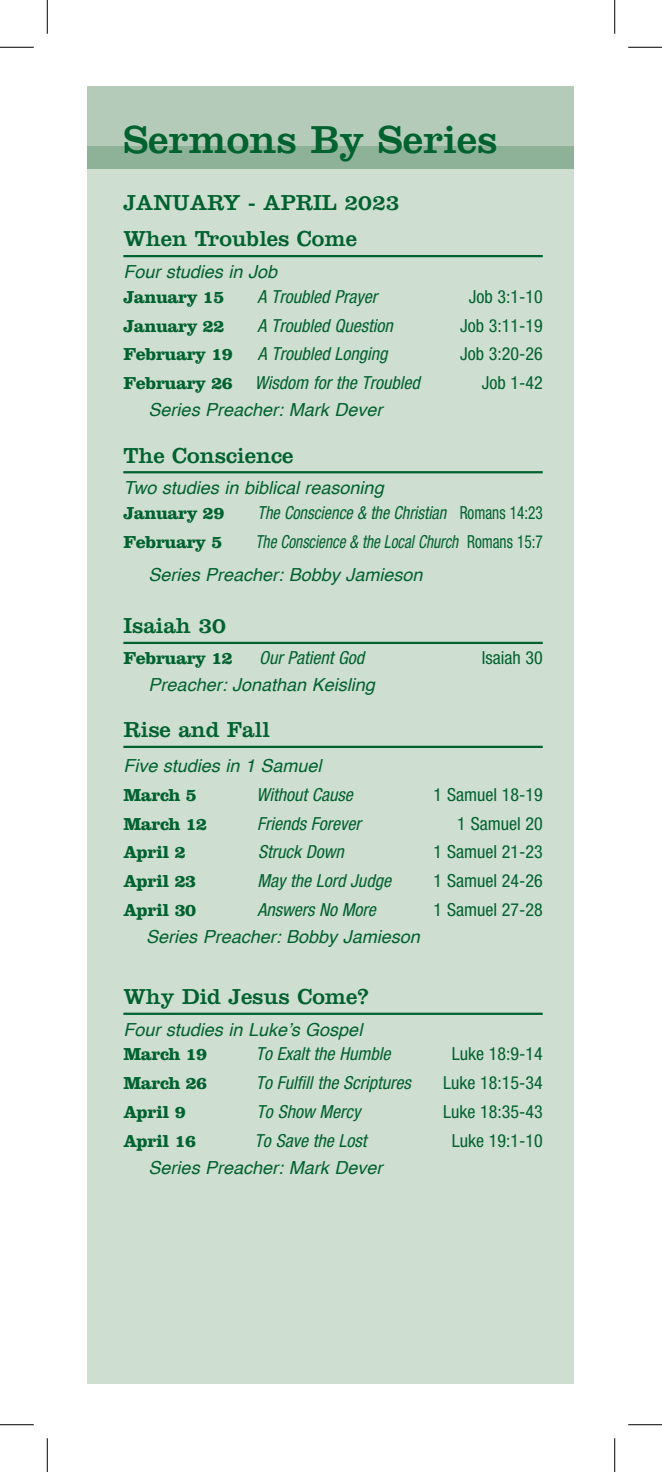
<style>
.page{position:relative;width:662px;height:1472px;background:#fff}
.page>*{position:absolute;margin:0;border:0;box-sizing:border-box;transform-origin:0 0}
.section_head{font:40.5px "Clarendon";color:#00622f}
.sans_body{font:22.5px "Clarendon";color:#00622f}
.section_head-2{font:22.5px "Clarendon";color:#00622f}
.headers_series_descr{font:italic 18px "Helvetica";color:#00622f}
.headers_series_descr-2{font:italic condensed 18px "Helvetica Neue";color:#00622f}
.headers_series_descr-3{font:condensed 18px "Helvetica Neue";color:#00622f}
.headers_series_descr-4{font:700 18px "Clarendon";letter-spacing:-.025em;color:#00622f}
.headers_series_descr-5{font:italic condensed 18px "Helvetica Neue";color:#00622f;scale:.85 1}
.headers_series_descr-6{font:italic condensed 18px "Helvetica Neue";color:#00622f;scale:.9 1}
.s1{font-family:"Clarendon";font-weight:700;font-style:normal;font-stretch:normal}
.s2{font-style:normal}
</style>
<div class="page">
<div style="left:88px;top:165px;width:486px;height:1219px;background:#ceded1"></div>
<div style="left:88px;top:86px;width:486px;height:61px;background:#b3cbb8"></div>
<div style="left:88px;top:146px;width:486px;height:23px;background:#8eb297"></div>
<hr style="left:123px;top:255px;width:419px;height:2px;background:#00622f">
<hr style="left:123px;top:471px;width:419px;height:2px;background:#00622f">
<hr style="left:123px;top:642px;width:419px;height:2px;background:#00622f">
<hr style="left:123px;top:746px;width:419px;height:2px;background:#00622f">
<hr style="left:123px;top:1012px;width:419px;height:3px;background:#00622f">
<hr style="left:0;top:47px;width:34px;height:1px;background:#000">
<hr style="left:628px;top:47px;width:34px;height:1px;background:#000">
<hr style="left:0;top:1424px;width:34px;height:1px;background:#000">
<hr style="left:628px;top:1424px;width:34px;height:1px;background:#000">
<hr style="left:47px;top:0;width:1px;height:34px;background:#000">
<hr style="left:47px;top:1438px;width:1px;height:34px;background:#000">
<hr style="left:614px;top:0;width:1px;height:34px;background:#000">
<hr style="left:614px;top:1438px;width:1px;height:34px;background:#000">
<p class="section_head" style="left:123px;top:116px;width:375px">Sermons By Series</p>
<p class="section_head-2" style="left:123px;top:190px;width:278px">JANUARY - APRIL 2023</p>
<p class="sans_body" style="left:123px;top:226px;width:235px">When Troubles Come</p>
<p class="headers_series_descr" style="left:123px;top:257px;width:155px">Four studies in Job</p>
<p class="headers_series_descr-4" style="left:123px;top:286px;width:102px">January 15</p>
<p class="headers_series_descr-2" style="left:257px;top:286px;width:121px">A Troubled Prayer</p>
<p class="headers_series_descr-3" style="left:468px;top:286px;width:75px">Job 3:1-10</p>
<p class="headers_series_descr-4" style="left:123px;top:315px;width:102px">January 22</p>
<p class="headers_series_descr-2" style="left:257px;top:315px;width:137px">A Troubled Question</p>
<p class="headers_series_descr-3" style="left:460px;top:315px;width:84px">Job 3:11-19</p>
<p class="headers_series_descr-4" style="left:123px;top:343px;width:111px">February 19</p>
<p class="headers_series_descr-2" style="left:258px;top:343px;width:131px">A Troubled Longing</p>
<p class="headers_series_descr-3" style="left:460px;top:343px;width:84px">Job 3:20-26</p>
<p class="headers_series_descr-2" style="left:123px;top:372px;width:298px"><span class="s1">February 26</span> Wisdom for the Troubled</p>
<p class="headers_series_descr-3" style="left:481px;top:372px;width:63px">Job 1-42</p>
<p class="headers_series_descr" style="left:149px;top:396px;width:235px">Series Preacher: Mark Dever</p>
<p class="sans_body" style="left:123px;top:442px;width:172px">The Conscience</p>
<p class="headers_series_descr" style="left:123px;top:473px;width:262px">Two studies in biblical reasoning</p>
<p class="headers_series_descr-4" style="left:123px;top:502px;width:102px">January 29</p>
<p class="headers_series_descr-6" style="left:257px;top:502px;width:318px">The Conscience &amp; the Christian <span class="s2">Romans 14:23</span></p>
<p class="headers_series_descr-4" style="left:123px;top:531px;width:100px">February 5</p>
<p class="headers_series_descr-5" style="left:255px;top:531px;width:339px">The Conscience &amp; the Local Church <span class="s2">Romans 15:7</span></p>
<p class="headers_series_descr" style="left:149px;top:560px;width:275px">Series Preacher: Bobby Jamieson</p>
<p class="sans_body" style="left:123px;top:612px;width:104px">Isaiah 30</p>
<p class="headers_series_descr-4" style="left:123px;top:647px;width:111px">February 12</p>
<p class="headers_series_descr-2" style="left:259px;top:647px;width:107px">Our Patient God</p>
<p class="headers_series_descr-3" style="left:481px;top:647px;width:63px">Isaiah 30</p>
<p class="headers_series_descr" style="left:149px;top:670px;width:228px">Preacher: Jonathan Keisling</p>
<p class="sans_body" style="left:123px;top:716px;width:148px">Rise and Fall</p>
<p class="headers_series_descr" style="left:123px;top:751px;width:200px">Five studies in 1 Samuel</p>
<p class="headers_series_descr-4" style="left:123px;top:784px;width:75px">March 5</p>
<p class="headers_series_descr-2" style="left:256px;top:784px;width:98px">Without Cause</p>
<p class="headers_series_descr-3" style="left:433px;top:784px;width:111px">1 Samuel 18-19</p>
<p class="headers_series_descr-4" style="left:123px;top:812px;width:85px">March 12</p>
<p class="headers_series_descr-2" style="left:257px;top:813px;width:105px">Friends Forever</p>
<p class="headers_series_descr-3" style="left:457px;top:813px;width:87px">1 Samuel 20</p>
<p class="headers_series_descr-4" style="left:123px;top:841px;width:64px">April 2</p>
<p class="headers_series_descr-2" style="left:258px;top:841px;width:87px">Struck Down</p>
<p class="headers_series_descr-3" style="left:433px;top:841px;width:111px">1 Samuel 21-23</p>
<p class="headers_series_descr-4" style="left:123px;top:870px;width:74px">April 23</p>
<p class="headers_series_descr-2" style="left:257px;top:870px;width:135px">May the Lord Judge</p>
<p class="headers_series_descr-3" style="left:433px;top:870px;width:111px">1 Samuel 24-26</p>
<p class="headers_series_descr-4" style="left:123px;top:899px;width:74px">April 30</p>
<p class="headers_series_descr-2" style="left:257px;top:899px;width:120px">Answers No More</p>
<p class="headers_series_descr-3" style="left:433px;top:899px;width:111px">1 Samuel 27-28</p>
<p class="headers_series_descr" style="left:146px;top:922px;width:275px">Series Preacher: Bobby Jamieson</p>
<p class="sans_body" style="left:123px;top:983px;width:247px">Why Did Jesus Come?</p>
<p class="headers_series_descr" style="left:123px;top:1015px;width:240px">Four studies in Luke’s Gospel</p>
<p class="headers_series_descr-4" style="left:123px;top:1043px;width:85px">March 19</p>
<p class="headers_series_descr-2" style="left:256px;top:1043px;width:136px">To Exalt the Humble</p>
<p class="headers_series_descr-3" style="left:451px;top:1043px;width:92px">Luke 18:9-14</p>
<p class="headers_series_descr-4" style="left:123px;top:1072px;width:85px">March 26</p>
<p class="headers_series_descr-2" style="left:256px;top:1072px;width:156px">To Fulfill the Scriptures</p>
<p class="headers_series_descr-3" style="left:443px;top:1072px;width:101px">Luke 18:15-34</p>
<p class="headers_series_descr-4" style="left:123px;top:1101px;width:64px">April 9</p>
<p class="headers_series_descr-2" style="left:256px;top:1101px;width:105px">To Show Mercy</p>
<p class="headers_series_descr-3" style="left:443px;top:1101px;width:101px">Luke 18:35-43</p>
<p class="headers_series_descr-4" style="left:123px;top:1130px;width:74px">April 16</p>
<p class="headers_series_descr-2" style="left:254px;top:1130px;width:113px">To Save the Lost</p>
<p class="headers_series_descr-3" style="left:451px;top:1130px;width:92px">Luke 19:1-10</p>
<p class="headers_series_descr" style="left:149px;top:1153px;width:235px">Series Preacher: Mark Dever</p>
</div>
